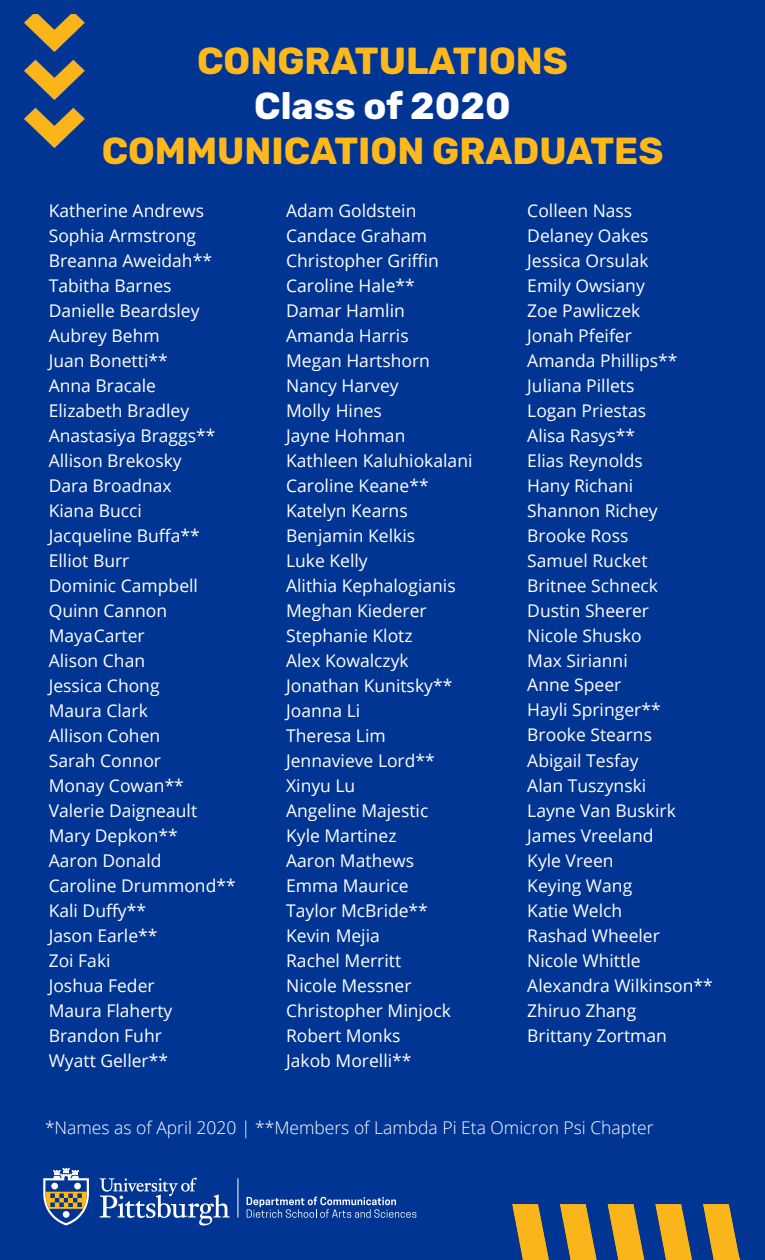
<style>
.page{position:relative;width:765px;height:1260px;background:#003594}
.page>*{position:absolute;margin:0;border:0;box-sizing:border-box;transform-origin:0 0}
.t1{font:700 37.5px "Rubik";color:#ffb81c}
.t2{font:700 37.5px "Rubik";color:#fff}
.t3{font:17.5px/25px "Open Sans";color:#fff}
.t4{font:300 17.5px "Open Sans";color:#fff}
</style>
<div class="page">
<img style="left:25px;top:15px;width:60px;height:132px">
<img style="left:513px;top:1204px;width:227px;height:56px">
<hr style="left:238px;top:1178px;width:1px;height:40px;background:#fff">
<svg style="left:100px;top:1178px;width:130px;height:47px"></svg>
<svg style="left:43px;top:1168px;width:46px;height:57px"></svg>
<div style="left:63px;top:1211px;width:7px;height:7px;background:#fff;border-radius:50%"></div>
<div style="left:51px;top:1183px;width:7px;height:6px;background:#fff;border-radius:50%"></div>
<div style="left:74px;top:1183px;width:7px;height:6px;background:#fff;border-radius:50%"></div>
<svg style="left:247px;top:1197px;width:169px;height:21px"></svg>
<p class="t1" style="left:197px;top:39px;width:372px">CONGRATULATIONS</p>
<p class="t2" style="left:254px;top:84px;width:258px">Class of 2020</p>
<p class="t1" style="left:102px;top:129px;width:563px">COMMUNICATION GRADUATES</p>
<p class="t3" style="left:286px;top:198px;width:132px">Adam Goldstein</p>
<p class="t3" style="left:286px;top:223px;width:143px">Candace Graham</p>
<p class="t3" style="left:286px;top:248px;width:154px">Christopher Griffin</p>
<p class="t3" style="left:286px;top:273px;width:130px">Caroline Hale**</p>
<p class="t3" style="left:286px;top:298px;width:120px">Damar Hamlin</p>
<p class="t3" style="left:286px;top:323px;width:124px">Amanda Harris</p>
<p class="t3" style="left:286px;top:348px;width:145px">Megan Hartshorn</p>
<p class="t3" style="left:286px;top:373px;width:114px">Nancy Harvey</p>
<p class="t3" style="left:286px;top:398px;width:97px">Molly Hines</p>
<p class="t3" style="left:286px;top:423px;width:121px">Jayne Hohman</p>
<p class="t3" style="left:286px;top:448px;width:188px">Kathleen Kaluhiokalani</p>
<p class="t3" style="left:286px;top:473px;width:144px">Caroline Keane**</p>
<p class="t3" style="left:286px;top:498px;width:123px">Katelyn Kearns</p>
<p class="t3" style="left:286px;top:523px;width:131px">Benjamin Kelkis</p>
<p class="t3" style="left:286px;top:548px;width:83px">Luke Kelly</p>
<p class="t3" style="left:286px;top:573px;width:171px">Alithia Kephalogianis</p>
<p class="t3" style="left:286px;top:598px;width:142px">Meghan Kiederer</p>
<p class="t3" style="left:286px;top:623px;width:128px">Stephanie Klotz</p>
<p class="t3" style="left:286px;top:648px;width:124px">Alex Kowalczyk</p>
<p class="t3" style="left:286px;top:673px;width:168px">Jonathan Kunitsky**</p>
<p class="t3" style="left:286px;top:698px;width:76px">Joanna Li</p>
<p class="t3" style="left:286px;top:723px;width:101px">Theresa Lim</p>
<p class="t3" style="left:286px;top:748px;width:150px">Jennavieve Lord**</p>
<p class="t3" style="left:286px;top:773px;width:71px">Xinyu Lu</p>
<p class="t3" style="left:286px;top:798px;width:144px">Angeline Majestic</p>
<p class="t3" style="left:286px;top:823px;width:112px">Kyle Martinez</p>
<p class="t3" style="left:286px;top:848px;width:130px">Aaron Mathews</p>
<p class="t3" style="left:286px;top:873px;width:124px">Emma Maurice</p>
<p class="t3" style="left:286px;top:898px;width:143px">Taylor McBride**</p>
<p class="t3" style="left:286px;top:923px;width:95px">Kevin Mejia</p>
<p class="t3" style="left:286px;top:948px;width:117px">Rachel Merritt</p>
<p class="t3" style="left:286px;top:973px;width:127px">Nicole Messner</p>
<p class="t3" style="left:286px;top:998px;width:166px">Christopher Minjock</p>
<p class="t3" style="left:286px;top:1023px;width:116px">Robert Monks</p>
<p class="t3" style="left:286px;top:1048px;width:127px">Jakob Morelli**</p>
<p class="t3" style="left:527px;top:198px;width:187px">Colleen Nass<br>Delaney Oakes<br>Jessica Orsulak<br>Emily Owsiany<br>Zoe Pawliczek<br>Jonah Pfeifer<br>Amanda Phillips**<br>Juliana Pillets<br>Logan Priestas<br>Alisa Rasys**<br>Elias Reynolds<br>Hany Richani<br>Shannon Richey<br>Brooke Ross<br>Samuel Rucket<br>Britnee Schneck<br>Dustin Sheerer<br>Nicole Shusko<br>Max Sirianni<br>Anne Speer<br>Hayli Springer**<br>Brooke Stearns<br>Abigail Tesfay<br>Alan Tuszynski<br>Layne Van Buskirk<br>James Vreeland<br>Kyle Vreen<br>Keying Wang<br>Katie Welch<br>Rashad Wheeler<br>Nicole Whittle<br>Alexandra Wilkinson**<br>Zhiruo Zhang<br>Brittany Zortman</p>
<p class="t3" style="left:49px;top:198px;width:157px">Katherine Andrews</p>
<p class="t3" style="left:49px;top:223px;width:149px">Sophia Armstrong</p>
<p class="t3" style="left:49px;top:248px;width:165px">Breanna Aweidah**</p>
<p class="t3" style="left:49px;top:273px;width:124px">Tabitha Barnes</p>
<p class="t3" style="left:49px;top:298px;width:152px">Danielle Beardsley</p>
<p class="t3" style="left:49px;top:323px;width:113px">Aubrey Behm</p>
<p class="t3" style="left:49px;top:348px;width:121px">Juan Bonetti**</p>
<p class="t3" style="left:49px;top:373px;width:109px">Anna Bracale</p>
<p class="t3" style="left:49px;top:398px;width:142px">Elizabeth Bradley</p>
<p class="t3" style="left:49px;top:423px;width:168px">Anastasiya Braggs**</p>
<p class="t3" style="left:49px;top:448px;width:134px">Allison Brekosky</p>
<p class="t3" style="left:49px;top:473px;width:125px">Dara Broadnax</p>
<p class="t3" style="left:49px;top:498px;width:95px">Kiana Bucci</p>
<p class="t3" style="left:49px;top:523px;width:152px">Jacqueline Buffa**</p>
<p class="t3" style="left:49px;top:548px;width:82px">Elliot Burr</p>
<p class="t3" style="left:49px;top:573px;width:151px">Dominic Campbell</p>
<p class="t3" style="left:49px;top:598px;width:120px">Quinn Cannon</p>
<p class="t3" style="left:49px;top:623px;width:98px">MayaCarter</p>
<p class="t3" style="left:49px;top:648px;width:98px">Alison Chan</p>
<p class="t3" style="left:49px;top:673px;width:112px">Jessica Chong</p>
<p class="t3" style="left:49px;top:698px;width:101px">Maura Clark</p>
<p class="t3" style="left:49px;top:723px;width:113px">Allison Cohen</p>
<p class="t3" style="left:49px;top:748px;width:114px">Sarah Connor</p>
<p class="t3" style="left:49px;top:773px;width:137px">Monay Cowan**</p>
<p class="t3" style="left:49px;top:798px;width:150px">Valerie Daigneault</p>
<p class="t3" style="left:49px;top:823px;width:131px">Mary Depkon**</p>
<p class="t3" style="left:49px;top:848px;width:114px">Aaron Donald</p>
<p class="t3" style="left:49px;top:873px;width:189px">Caroline Drummond**</p>
<p class="t3" style="left:49px;top:898px;width:99px">Kali Duffy**</p>
<p class="t3" style="left:49px;top:923px;width:110px">Jason Earle**</p>
<p class="t3" style="left:49px;top:948px;width:63px">Zoi Faki</p>
<p class="t3" style="left:49px;top:973px;width:107px">Joshua Feder</p>
<p class="t3" style="left:49px;top:998px;width:125px">Maura Flaherty</p>
<p class="t3" style="left:49px;top:1023px;width:115px">Brandon Fuhr</p>
<p class="t3" style="left:49px;top:1048px;width:121px">Wyatt Geller**</p>
<p class="t4" style="left:45px;top:1115px;width:610px">*Names as of April 2020 | **Members of Lambda Pi Eta Omicron Psi Chapter</p>
</div>
